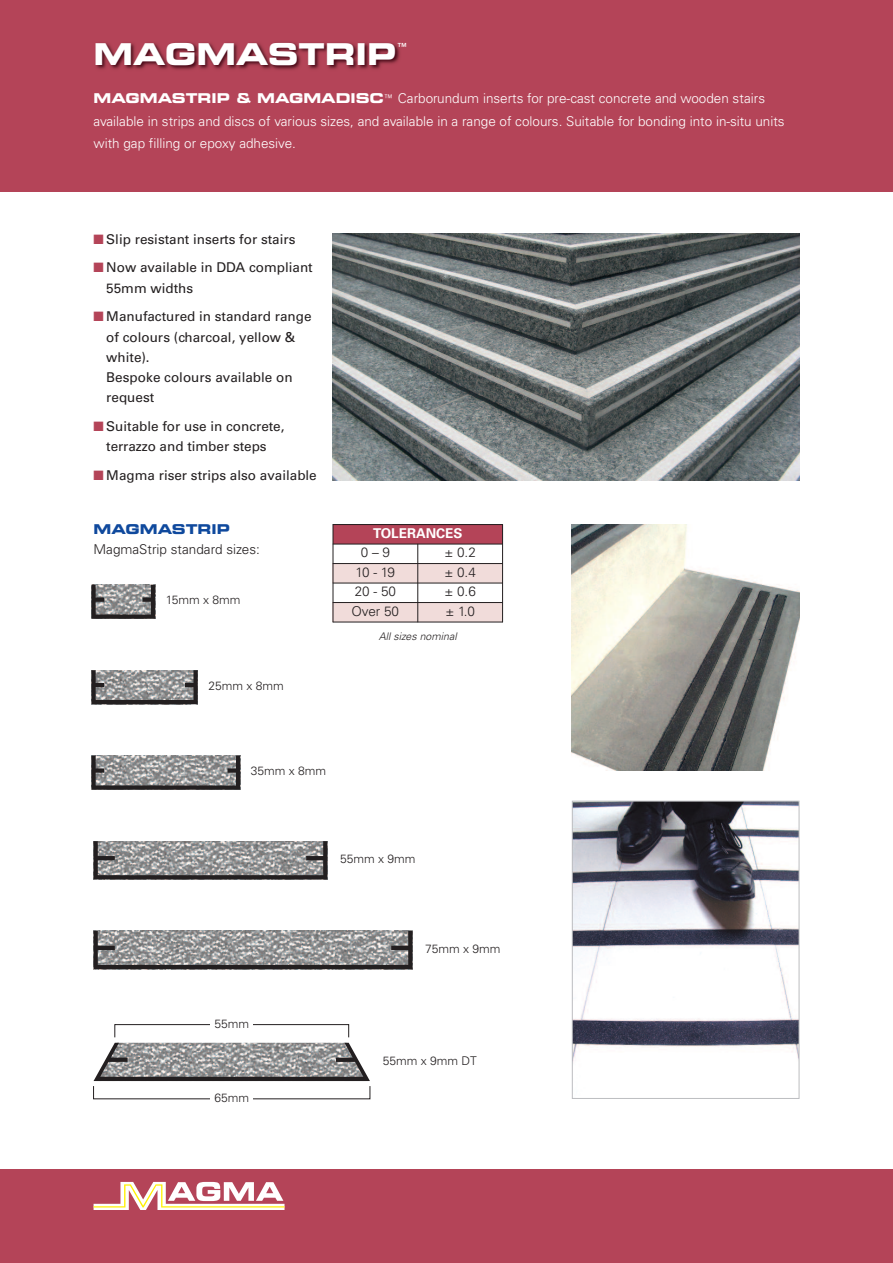
<style>
.page{position:relative;width:893px;height:1263px;background:#fff}
.page>*{position:absolute;margin:0;border:0;box-sizing:border-box;transform-origin:0 0}
.t1{font:700 expanded 30px "Square 721 BT";color:#fff}
.t2{font:13.5px/20.2px "Univers";color:#231f20}
.t3{font:300 13.5px/22.5px "Univers";color:#fff}
.t4{font:300 13.5px "Univers";color:#231f20}
.t5{font:700 expanded 13.5px "Square 721 BT";color:#0f499d}
.t6{font:700 13.5px "Univers";color:#fff}
.t7{font:300 12px "Univers";color:#231f20}
.t8{font:11.25px "Helvetica";color:#fff}
.t9{font:italic 300 10.5px "Univers";letter-spacing:.005em;color:#231f20}
.s1{font-family:"Square 721 BT";font-weight:700;font-stretch:expanded}
.s2{font-weight:400;font-size:10.5px}
.s3{color:#b44458}
</style>
<div class="page">
<div style="left:0;top:0;width:893px;height:191px;background:#b44458"></div>
<div style="left:0;top:1169px;width:893px;height:94px;background:#b44458"></div>
<img style="left:96px;top:42px;width:304px;height:28px">
<img style="left:333px;top:234px;width:466px;height:246px">
<img style="left:572px;top:524px;width:227px;height:247px">
<svg style="left:91px;top:756px;width:149px;height:34px;background:#878787"></svg>
<svg style="left:94px;top:841px;width:233px;height:38px;background:#8c8b8c"></svg>
<svg style="left:94px;top:931px;width:318px;height:38px;background:#8c8c8c"></svg>
<svg style="left:94px;top:1043px;width:276px;height:38px;background:#929292"></svg>
<div style="left:115px;top:1024px;width:234px;height:13px;border:1px solid #231f20"></div>
<div style="left:210px;top:1016px;width:43px;height:17px;background:#fff"></div>
<svg style="left:91px;top:585px;width:64px;height:34px;background:#7d7d7d"></svg>
<svg style="left:91px;top:670px;width:107px;height:34px;background:#858485"></svg>
<svg style="left:94px;top:1182px;width:191px;height:28px"></svg>
<div style="left:333px;top:524px;width:170px;height:20px;background:#b44458"></div>
<div style="left:333px;top:563px;width:85px;height:20px;background:#f1dcda"></div>
<div style="left:418px;top:563px;width:85px;height:20px;background:#f1dcda"></div>
<div style="left:333px;top:602px;width:85px;height:20px;background:#f1dcda"></div>
<div style="left:418px;top:602px;width:85px;height:20px;background:#f1dcda"></div>
<hr style="left:333px;top:524px;width:1px;height:98px;background:#231f20">
<hr style="left:417px;top:544px;width:1px;height:78px;background:#231f20">
<hr style="left:502px;top:524px;width:1px;height:98px;background:#231f20">
<hr style="left:333px;top:524px;width:170px;height:1px;background:#231f20">
<hr style="left:333px;top:544px;width:170px;height:1px;background:#231f20">
<hr style="left:333px;top:563px;width:170px;height:1px;background:#231f20">
<hr style="left:333px;top:583px;width:170px;height:1px;background:#231f20">
<hr style="left:333px;top:602px;width:170px;height:1px;background:#231f20">
<hr style="left:333px;top:622px;width:170px;height:1px;background:#231f20">
<img style="left:574px;top:803px;width:223px;height:255px">
<div style="left:572px;top:801px;width:227px;height:298px;border:1px solid #bcbdc0"></div>
<h1 class="t1" style="left:94px;top:43px;width:304px">MAGMASTRIP</h1>
<p class="t8" style="left:397px;top:41px;width:13px">™</p>
<p class="t3" style="left:94px;top:89px;width:692px"><span class="s1">MAGMASTRIP &amp; MAGMADISC</span><span class="s2">™</span> Carborundum inserts for pre-cast concrete and wooden stairs available in strips and discs of various sizes, and available in a range of colours. Suitable for bonding into in-situ units with gap filling or epoxy adhesive.</p>
<p class="t2" style="left:94px;top:230px;width:204px"><span class="s3">■</span> Slip resistant inserts for stairs</p>
<p class="t2" style="left:106px;top:259px;width:208px;text-indent:-13px"><span class="s3">■</span> Now available in DDA compliant<br>55mm widths</p>
<p class="t2" style="left:106px;top:308px;width:207px;text-indent:-13px"><span class="s3">■</span> Manufactured in standard range of colours (charcoal, yellow &amp; white).<br>Bespoke colours available on request</p>
<p class="t2" style="left:94px;top:417px;width:192px;text-align:center"><span class="s3">■</span> Suitable for use in concrete, terrazzo and timber steps</p>
<p class="t2" style="left:94px;top:466px;width:225px"><span class="s3">■</span> Magma riser strips also available</p>
<p class="t5" style="left:94px;top:524px;width:138px">MAGMASTRIP</p>
<p class="t4" style="left:94px;top:545px;width:168px">MagmaStrip standard sizes:</p>
<p class="t7" style="left:166px;top:596px;width:76px">15mm x 8mm</p>
<p class="t7" style="left:208px;top:681px;width:77px">25mm x 8mm</p>
<p class="t6" style="left:373px;top:528px;width:91px">TOLERANCES</p>
<p class="t4" style="left:361px;top:548px;width:31px">0–9</p>
<p class="t4" style="left:444px;top:548px;width:33px">± 0.2</p>
<p class="t4" style="left:356px;top:567px;width:41px">10 - 19</p>
<p class="t4" style="left:444px;top:567px;width:33px">± 0.4</p>
<p class="t4" style="left:355px;top:587px;width:43px">20 - 50</p>
<p class="t4" style="left:444px;top:587px;width:33px">± 0.6</p>
<p class="t4" style="left:352px;top:606px;width:49px">Over 50</p>
<p class="t4" style="left:445px;top:606px;width:31px">± 1.0</p>
<p class="t9" style="left:379px;top:632px;width:79px">All sizes nominal</p>
<p class="t7" style="left:251px;top:766px;width:77px">35mm x 8mm</p>
<p class="t7" style="left:340px;top:855px;width:77px">55mm x 9mm</p>
<p class="t7" style="left:214px;top:1019px;width:36px">55mm</p>
<p class="t7" style="left:214px;top:1094px;width:36px">65mm</p>
<p class="t7" style="left:425px;top:944px;width:77px">75mm x 9mm</p>
<p class="t7" style="left:383px;top:1056px;width:95px">55mm x 9mm DT</p>
</div>
